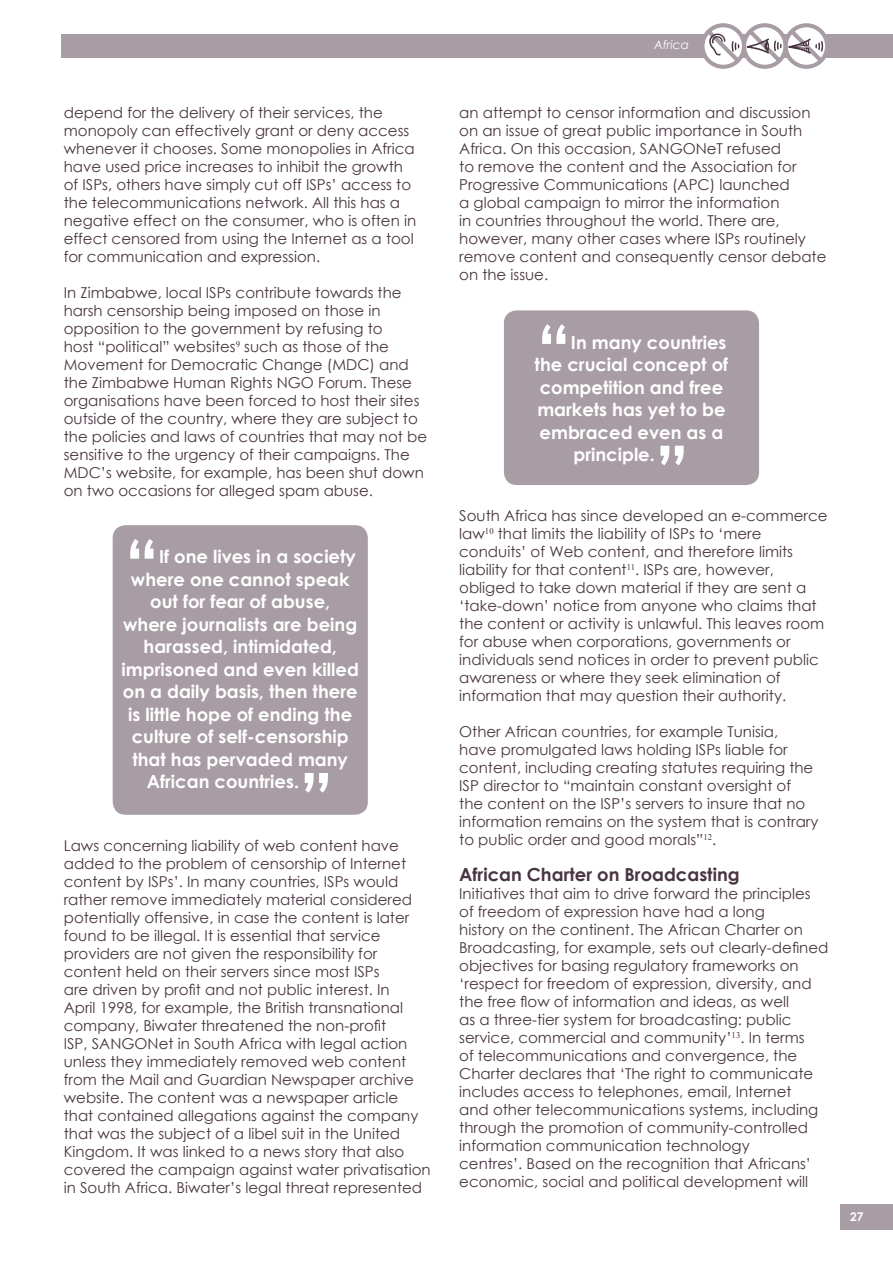
<style>
.page{position:relative;width:893px;height:1263px;background:#fff}
.page>*{position:absolute;margin:0;border:0;box-sizing:border-box;transform-origin:0 0}
.t1{font:700 72px "Century Gothic";color:#fff}
.t2{font:700 18px "Century Gothic";color:#fff}
.t3{font:700 18px "Century Gothic";color:#483541}
.t4{font:15px/18px "Century Gothic";color:#483541}
.t5{font:italic 12px "Century Gothic";color:#fff}
.t6{font:700 12px "Century Gothic";color:#fff}
</style>
<div class="page">
<div style="left:840px;top:1204px;width:53px;height:26px;background:#a89da4"></div>
<div style="left:62px;top:34px;width:831px;height:24px;background:#a89da4"></div>
<svg style="left:704px;top:23px;width:122px;height:46px"></svg>
<div style="left:113px;top:525px;width:255px;height:290px;background:#a89da4"></div>
<div style="left:504px;top:310px;width:255px;height:175px;background:#a89da4"></div>
<p class="t4" style="left:64px;top:103px;width:354px">depend for the delivery of their services, the monopoly can effectively grant or deny access whenever it chooses. Some monopolies in Africa have used price increases to inhibit the growth of ISPs, others have simply cut off ISPs’ access to the telecommunications network. All this has a negative effect on the consumer, who is often in effect censored from using the Internet as a tool for communication and expression.</p>
<p class="t4" style="left:64px;top:283px;width:365px">In Zimbabwe, local ISPs contribute towards the harsh censorship being imposed on those in opposition to the government by refusing to<br>host “political” websites<sup>9</sup> such as those of the Movement for Democratic Change (MDC) and the Zimbabwe Human Rights NGO Forum. These organisations have been forced to host their sites outside of the country, where they are subject to the policies and laws of countries that may not be sensitive to the urgency of their campaigns. The MDC’s website, for example, has been shut down on two occasions for alleged spam abuse.</p>
<h1 class="t1" style="left:125px;top:511px;width:36px">“</h1>
<p class="t2" style="left:159px;top:543px;width:198px">If one lives in a society</p>
<p class="t2" style="left:131px;top:566px;width:220px">where one cannot speak</p>
<p class="t2" style="left:150px;top:588px;width:182px">out for fear of abuse,</p>
<p class="t2" style="left:123px;top:611px;width:235px">where journalists are being</p>
<p class="t2" style="left:144px;top:633px;width:195px">harassed, intimidated,</p>
<p class="t2" style="left:122px;top:656px;width:239px">imprisoned and even killed</p>
<p class="t2" style="left:123px;top:678px;width:236px">on a daily basis, then there</p>
<p class="t2" style="left:128px;top:701px;width:225px">is little hope of ending the</p>
<p class="t2" style="left:132px;top:723px;width:219px">culture of self-censorship</p>
<p class="t2" style="left:132px;top:746px;width:217px">that has pervaded many</p>
<p class="t2" style="left:147px;top:768px;width:154px">African countries.</p>
<h1 class="t1" style="left:299px;top:745px;width:36px">”</h1>
<p class="t4" style="left:64px;top:836px;width:368px">Laws concerning liability of web content have added to the problem of censorship of Internet content by ISPs’. In many countries, ISPs would rather remove immediately material considered potentially offensive, in case the content is later found to be illegal. It is essential that service providers are not given the responsibility for content held on their servers since most ISPs<br>are driven by profit and not public interest. In<br>April 1998, for example, the British transnational company, Biwater threatened the non-profit<br>ISP, SANGONet in South Africa with legal action unless they immediately removed web content from the Mail and Guardian Newspaper archive website. The content was a newspaper article that contained allegations against the company that was the subject of a libel suit in the United Kingdom. It was linked to a news story that also covered the campaign against water privatisation in South Africa. Biwater’s legal threat represented</p>
<p class="t5" style="left:654px;top:37px;width:36px">Africa</p>
<p class="t4" style="left:459px;top:103px;width:369px">an attempt to censor information and discussion on an issue of great public importance in South Africa. On this occasion, SANGONeT refused<br>to remove the content and the Association for Progressive Communications (APC) launched<br>a global campaign to mirror the information<br>in countries throughout the world. There are, however, many other cases where ISPs routinely remove content and consequently censor debate on the issue.</p>
<h1 class="t1" style="left:536px;top:296px;width:36px">“</h1>
<p class="t2" style="left:571px;top:328px;width:157px">In many countries</p>
<p class="t2" style="left:535px;top:351px;width:195px">the crucial concept of</p>
<p class="t2" style="left:540px;top:373px;width:185px">competition and free</p>
<p class="t2" style="left:537px;top:396px;width:190px">markets has yet to be</p>
<p class="t2" style="left:540px;top:418px;width:185px">embraced even as a</p>
<p class="t2" style="left:573px;top:441px;width:83px">principle.</p>
<h1 class="t1" style="left:655px;top:418px;width:36px">”</h1>
<p class="t4" style="left:459px;top:506px;width:370px">South Africa has since developed an e-commerce law<sup>10</sup> that limits the liability of ISPs to ‘mere conduits’ of Web content, and therefore limits liability for that content<sup>11</sup>. ISPs are, however, obliged to take down material if they are sent a ‘take-down’ notice from anyone who claims that the content or activity is unlawful. This leaves room for abuse when corporations, governments or individuals send notices in order to prevent public awareness or where they seek elimination of information that may question their authority.</p>
<p class="t4" style="left:459px;top:722px;width:361px">Other African countries, for example Tunisia, have promulgated laws holding ISPs liable for content, including creating statutes requiring the ISP director to “maintain constant oversight of the content on the ISP’s servers to insure that no information remains on the system that is contrary to public order and good morals”<sup>12</sup>.</p>
<p class="t3" style="left:459px;top:861px;width:282px">African Charter on Broadcasting</p>
<p class="t4" style="left:459px;top:884px;width:371px">Initiatives that aim to drive forward the principles of freedom of expression have had a long<br>history on the continent. The African Charter on Broadcasting, for example, sets out clearly-defined objectives for basing regulatory frameworks on ‘respect for freedom of expression, diversity, and the free flow of information and ideas, as well<br>as a three-tier system for broadcasting: public service, commercial and community’<sup>13</sup>. In terms<br>of telecommunications and convergence, the Charter declares that ‘The right to communicate includes access to telephones, email, Internet<br>and other telecommunications systems, including through the promotion of community-controlled information communication technology<br>centres’. Based on the recognition that Africans’ economic, social and political development will</p>
<p class="t6" style="left:850px;top:1207px;width:15px">27</p>
</div>
